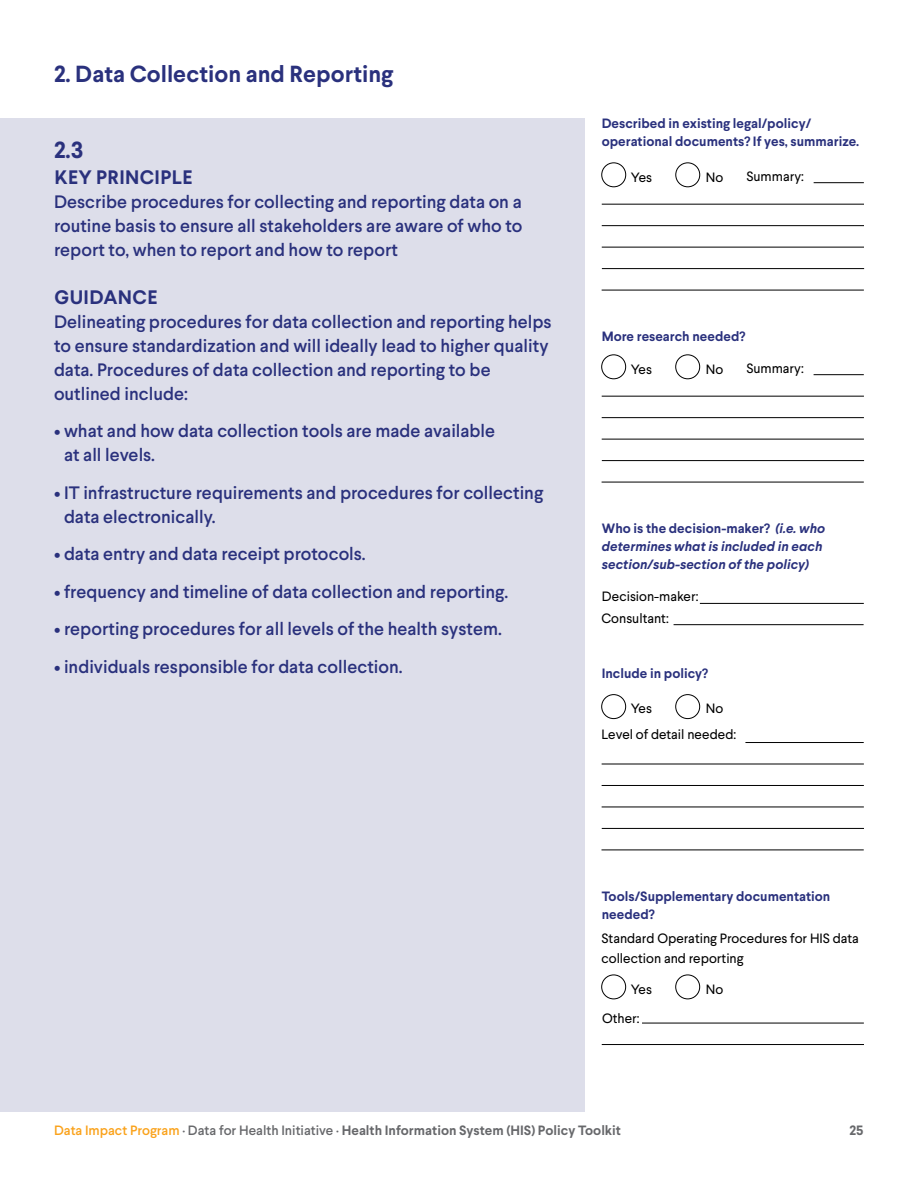
<style>
.page{position:relative;width:918px;height:1188px;background:#fff}
.page>*{position:absolute;margin:0;border:0;box-sizing:border-box;transform-origin:0 0}
.t1{font:700 23.25px "Larsseit";color:#2a317d}
.t2{font:700 19.5px "Larsseit";letter-spacing:.02em;color:#2a317d}
.t3{font:500 18px/24px "Larsseit";color:#2a317d}
.t4{font:13.5px/26.1px "Larsseit";color:#000}
.t5{font:700 13.5px/18px "Larsseit";color:#2a317d}
.t6{font:italic 700 13.5px/18px "Larsseit";color:#2a317d}
.t7{font:700 13.5px "Larsseit";color:#67686b}
.s1{font-style:normal}
.s2{font-weight:500;color:#faa21b}
.s3{font-weight:500}
</style>
<div class="page">
<div style="left:602px;top:355px;width:24px;height:24px;border:1px solid #000;border-radius:50%"></div>
<div style="left:676px;top:355px;width:24px;height:24px;border:1px solid #000;border-radius:50%"></div>
<hr style="left:700px;top:603px;width:164px;height:1px;background:#000">
<div style="left:602px;top:694px;width:24px;height:25px;border:1px solid #000;border-radius:50%"></div>
<div style="left:676px;top:694px;width:24px;height:25px;border:1px solid #000;border-radius:50%"></div>
<hr style="left:602px;top:764px;width:262px;height:1px;background:#000">
<hr style="left:602px;top:785px;width:262px;height:1px;background:#000">
<hr style="left:602px;top:807px;width:262px;height:1px;background:#000">
<hr style="left:745px;top:742px;width:119px;height:1px;background:#000">
<hr style="left:674px;top:624px;width:190px;height:1px;background:#000">
<hr style="left:602px;top:828px;width:262px;height:1px;background:#000">
<hr style="left:602px;top:850px;width:262px;height:1px;background:#000">
<div style="left:0;top:118px;width:584px;height:994px;background:#dddeea"></div>
<hr style="left:602px;top:396px;width:262px;height:1px;background:#000">
<hr style="left:602px;top:417px;width:262px;height:1px;background:#000">
<hr style="left:602px;top:439px;width:262px;height:1px;background:#000">
<hr style="left:814px;top:374px;width:50px;height:1px;background:#000">
<hr style="left:602px;top:460px;width:262px;height:1px;background:#000">
<hr style="left:602px;top:482px;width:262px;height:1px;background:#000">
<div style="left:602px;top:163px;width:24px;height:24px;border:1px solid #000;border-radius:50%"></div>
<div style="left:676px;top:163px;width:24px;height:24px;border:1px solid #000;border-radius:50%"></div>
<hr style="left:602px;top:204px;width:262px;height:1px;background:#000">
<hr style="left:602px;top:225px;width:262px;height:1px;background:#000">
<hr style="left:602px;top:247px;width:262px;height:1px;background:#000">
<hr style="left:814px;top:182px;width:50px;height:1px;background:#000">
<hr style="left:602px;top:268px;width:262px;height:1px;background:#000">
<hr style="left:602px;top:290px;width:262px;height:1px;background:#000">
<div style="left:602px;top:975px;width:24px;height:24px;border:1px solid #000;border-radius:50%"></div>
<div style="left:676px;top:975px;width:24px;height:24px;border:1px solid #000;border-radius:50%"></div>
<hr style="left:602px;top:1044px;width:262px;height:1px;background:#000">
<hr style="left:642px;top:1023px;width:222px;height:1px;background:#000">
<p class="t1" style="left:54px;top:59px;width:341px">2. Data Collection and Reporting</p>
<p class="t1" style="left:54px;top:135px;width:31px">2.3</p>
<p class="t2" style="left:54px;top:164px;width:140px">KEY PRINCIPLE</p>
<p class="t3" style="left:54px;top:189px;width:470px;text-align:justify">Describe procedures for collecting and reporting data on a routine basis to ensure all stakeholders are aware of who to report to, when to report and how to report</p>
<p class="t2" style="left:54px;top:284px;width:105px">GUIDANCE</p>
<p class="t3" style="left:54px;top:309px;width:499px">Delineating procedures for data collection and reporting helps to ensure standardization and will ideally lead to higher quality data. Procedures of data collection and reporting to be outlined include:</p>
<p class="t3" style="left:64px;top:419px;width:433px;text-indent:-10px">• what and how data collection tools are made available at all levels.</p>
<p class="t3" style="left:64px;top:480px;width:481px;text-indent:-10px">• IT infrastructure requirements and procedures for collecting data electronically.</p>
<p class="t3" style="left:54px;top:542px;width:313px">• data entry and data receipt protocols.</p>
<p class="t3" style="left:54px;top:579px;width:456px">• frequency and timeline of data collection and reporting.</p>
<p class="t3" style="left:54px;top:617px;width:449px">• reporting procedures for all levels of the health system.</p>
<p class="t3" style="left:54px;top:654px;width:350px">• individuals responsible for data collection.</p>
<p class="t5" style="left:602px;top:115px;width:259px">Described in existing legal/policy/ operational documents? If yes, summarize.</p>
<p class="t4" style="left:631px;top:164px;width:23px">Yes</p>
<p class="t4" style="left:706px;top:164px;width:19px">No</p>
<p class="t4" style="left:746px;top:164px;width:59px">Summary:</p>
<p class="t5" style="left:602px;top:328px;width:145px">More research needed?</p>
<p class="t4" style="left:631px;top:356px;width:23px">Yes</p>
<p class="t4" style="left:706px;top:356px;width:19px">No</p>
<p class="t4" style="left:746px;top:356px;width:59px">Summary:</p>
<p class="t6" style="left:602px;top:519px;width:225px"><span class="s1">Who is the decision-maker?</span> (i.e. who determines what is included in each section/sub-section of the policy)</p>
<p class="t4" style="left:602px;top:583px;width:98px">Decision-maker:</p>
<p class="t4" style="left:602px;top:606px;width:69px">Consultant:</p>
<p class="t5" style="left:602px;top:665px;width:108px">Include in policy?</p>
<p class="t4" style="left:631px;top:696px;width:23px">Yes</p>
<p class="t4" style="left:602px;top:696px;width:136px;text-indent:104px">No<br>Level of detail needed:</p>
<p class="t5" style="left:602px;top:887px;width:230px">Tools/Supplementary documentation needed?</p>
<p class="t4" style="left:602px;top:929px;width:259px;line-height:19.5px">Standard Operating Procedures for HIS data collection and reporting</p>
<p class="t4" style="left:631px;top:976px;width:23px">Yes</p>
<p class="t4" style="left:706px;top:976px;width:19px">No</p>
<p class="t4" style="left:602px;top:1005px;width:39px">Other:</p>
<p class="t7" style="left:54px;top:1121px;width:569px"><span class="s2">Data Impact Program</span> <span class="s3">· Data for Health Initiative ·</span> Health Information System (HIS) Policy Toolkit</p>
<p class="t7" style="left:849px;top:1121px;width:16px">25</p>
</div>
